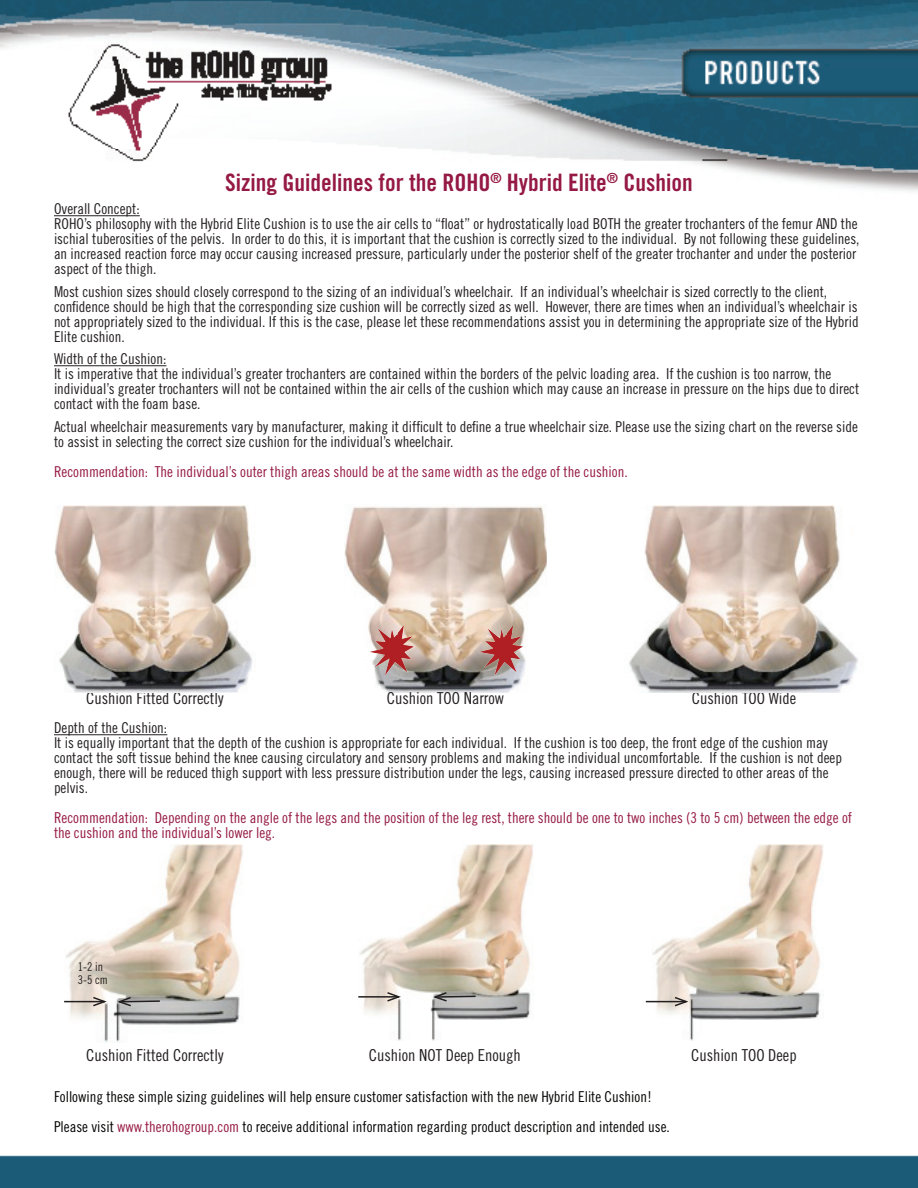
<style>
.page{position:relative;width:918px;height:1188px;background:#fff}
.page>*{position:absolute;margin:0;border:0;box-sizing:border-box;transform-origin:0 0}
.t1{font:24px "Trade Gothic Bold Cond Twenty";color:#951944}
.t2{font:16.5px "Trade Gothic Cond Eighteen";color:#231f20}
.t3{font:15px/15px "Trade Gothic Cond Eighteen";color:#231f20}
.t4{font:15px/15px "Trade Gothic Cond Eighteen";color:#951944}
.t5{font:15px/30px "Trade Gothic Cond Eighteen";color:#040503}
.t6{font:12px/13.5px "Trade Gothic Cond Eighteen";color:#231f20}
.s1{color:#951944}
</style>
<div class="page">
<img style="left:0;top:0;width:918px;height:1188px">
<img style="left:345px;top:504px;width:201px;height:188px">
<hr style="left:54px;top:215px;width:86px;height:1px;background:#231f20">
<hr style="left:54px;top:365px;width:112px;height:1px;background:#231f20">
<hr style="left:54px;top:734px;width:113px;height:1px;background:#231f20">
<img style="left:64px;top:845px;width:180px;height:197px">
<img style="left:359px;top:844px;width:175px;height:198px">
<img style="left:651px;top:845px;width:172px;height:197px">
<hr style="left:64px;top:1001px;width:41px;height:1px;background:#231f20">
<svg style="left:91px;top:996px;width:18px;height:12px"></svg>
<svg style="left:115px;top:996px;width:46px;height:12px"></svg>
<hr style="left:358px;top:996px;width:41px;height:2px;background:#231f20">
<svg style="left:386px;top:991px;width:17px;height:12px"></svg>
<svg style="left:431px;top:991px;width:46px;height:12px"></svg>
<hr style="left:646px;top:1001px;width:40px;height:1px;background:#231f20">
<svg style="left:673px;top:996px;width:18px;height:12px"></svg>
<img style="left:369px;top:627px;width:49px;height:49px">
<img style="left:479px;top:627px;width:49px;height:49px">
<img style="left:55px;top:506px;width:201px;height:186px">
<img style="left:624px;top:506px;width:240px;height:186px">
<h1 class="t1" style="left:225px;top:168px;width:469px">Sizing Guidelines for the ROHO<sup>®</sup> Hybrid Elite<sup>®</sup> Cushion</h1>
<p class="t3" style="left:54px;top:201px;width:807px">Overall Concept:<br>ROHO’s philosophy with the Hybrid Elite Cushion is to use the air cells to “float” or hydrostatically load BOTH the greater trochanters of the femur AND the ischial tuberosities of the pelvis. In order to do this, it is important that the cushion is correctly sized to the individual. By not following these guidelines, an increased reaction force may occur causing increased pressure, particularly under the posterior shelf of the greater trochanter and under the posterior aspect of the thigh.</p>
<p class="t3" style="left:54px;top:284px;width:806px">Most cushion sizes should closely correspond to the sizing of an individual’s wheelchair. If an individual’s wheelchair is sized correctly to the client, confidence should be high that the corresponding size cushion will be correctly sized as well. However, there are times when an individual’s wheelchair is not appropriately sized to the individual. If this is the case, please let these recommendations assist you in determining the appropriate size of the Hybrid Elite cushion.</p>
<p class="t3" style="left:54px;top:351px;width:807px">Width of the Cushion:<br>It is imperative that the individual’s greater trochanters are contained within the borders of the pelvic loading area. If the cushion is too narrow, the individual’s greater trochanters will not be contained within the air cells of the cushion which may cause an increase in pressure on the hips due to direct contact with the foam base.</p>
<p class="t3" style="left:54px;top:419px;width:805px">Actual wheelchair measurements vary by manufacturer, making it difficult to define a true wheelchair size. Please use the sizing chart on the reverse side to assist in selecting the correct size cushion for the individual’s wheelchair.</p>
<p class="t4" style="left:54px;top:464px;width:575px">Recommendation: The individual’s outer thigh areas should be at the same width as the edge of the cushion.</p>
<p class="t2" style="left:86px;top:689px;width:139px">Cushion Fitted Correctly</p>
<p class="t2" style="left:387px;top:689px;width:119px">Cushion TOO Narrow</p>
<p class="t2" style="left:692px;top:689px;width:106px">Cushion TOO Wide</p>
<p class="t3" style="left:54px;top:720px;width:790px">Depth of the Cushion:<br>It is equally important that the depth of the cushion is appropriate for each individual. If the cushion is too deep, the front edge of the cushion may contact the soft tissue behind the knee causing circulatory and sensory problems and making the individual uncomfortable. If the cushion is not deep enough, there will be reduced thigh support with less pressure distribution under the legs, causing increased pressure directed to other areas of the pelvis.</p>
<p class="t4" style="left:54px;top:810px;width:800px">Recommendation: Depending on the angle of the legs and the position of the leg rest, there should be one to two inches (3 to 5 cm) between the edge of the cushion and the individual’s lower leg.</p>
<p class="t6" style="left:78px;top:960px;width:31px">1-2 in<br>3-5 cm</p>
<p class="t2" style="left:86px;top:1046px;width:139px">Cushion Fitted Correctly</p>
<p class="t2" style="left:369px;top:1046px;width:154px">Cushion NOT Deep Enough</p>
<p class="t2" style="left:691px;top:1046px;width:107px">Cushion TOO Deep</p>
<p class="t5" style="left:54px;top:1082px;width:617px">Following these simple sizing guidelines will help ensure customer satisfaction with the new Hybrid Elite Cushion!<br>Please visit <span class="s1">www.therohogroup.com</span> to receive additional information regarding product description and intended use.</p>
</div>
